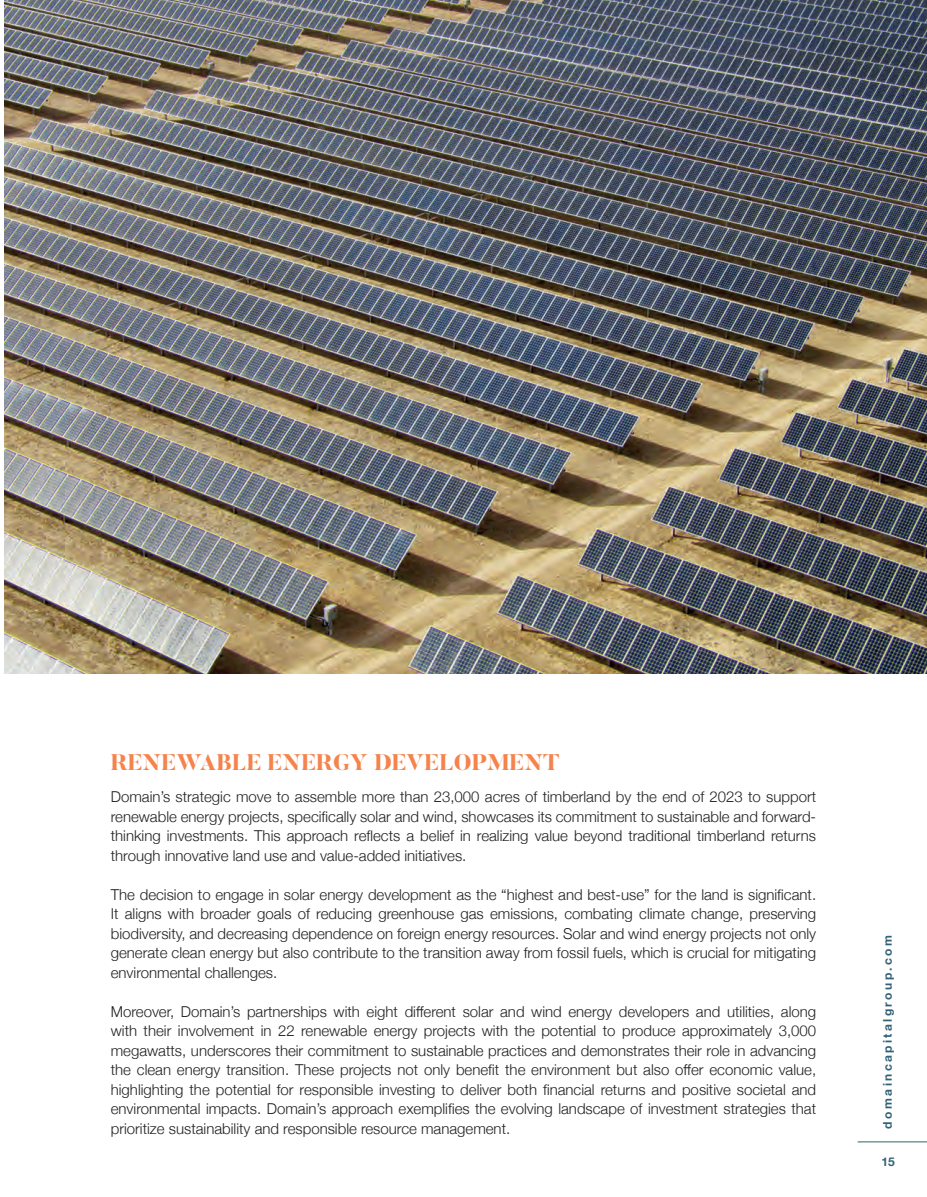
<style>
.page{position:relative;width:927px;height:1197px;background:#fff}
.page>*{position:absolute;margin:0;border:0;box-sizing:border-box;transform-origin:0 0}
.t1{font:800 22.5px "Butler";color:#f5834b}
.t2{font:300 15px/19.5px "Helvetica Neue";color:#231f20;text-align:justify}
.t3{font:700 12px "Helvetica Neue";letter-spacing:.2em;color:#316277}
</style>
<div class="page">
<hr style="left:858px;top:1142px;width:69px;height:1px;background:#316277">
<img style="left:5px;top:0;width:922px;height:674px">
<svg style="left:922px;top:0;width:5px;height:5px"></svg>
<h1 class="t1" style="left:111px;top:748px;width:450px">RENEWABLE ENERGY DEVELOPMENT</h1>
<p class="t2" style="left:111px;top:786px;width:707px">Domain’s strategic move to assemble more than 23,000 acres of timberland by the end of 2023 to support renewable energy projects, specifically solar and wind, showcases its commitment to sustainable and forward&shy;thinking investments. This approach reflects a belief in realizing value beyond traditional timberland returns through innovative land use and value-added initiatives.</p>
<p class="t2" style="left:111px;top:884px;width:707px">The decision to engage in solar energy development as the “highest and best-use” for the land is significant.<br>It aligns with broader goals of reducing greenhouse gas emissions, combating climate change, preserving biodiversity, and decreasing dependence on foreign energy resources. Solar and wind energy projects not only generate clean energy but also contribute to the transition away from fossil fuels, which is crucial for mitigating environmental challenges.</p>
<p class="t2" style="left:111px;top:1001px;width:707px">Moreover, Domain’s partnerships with eight different solar and wind energy developers and utilities, along with their involvement in 22 renewable energy projects with the potential to produce approximately 3,000 megawatts, underscores their commitment to sustainable practices and demonstrates their role in advancing the clean energy transition. These projects not only benefit the environment but also offer economic value, highlighting the potential for responsible investing to deliver both financial returns and positive societal and environmental impacts. Domain’s approach exemplifies the evolving landscape of investment strategies that prioritize sustainability and responsible resource management.</p>
<p class="t3" style="left:878px;top:1129px;width:195px;rotate:-90deg">domaincapitalgroup.com</p>
<p class="t3" style="left:882px;top:1152px;width:15px">15</p>
</div>
